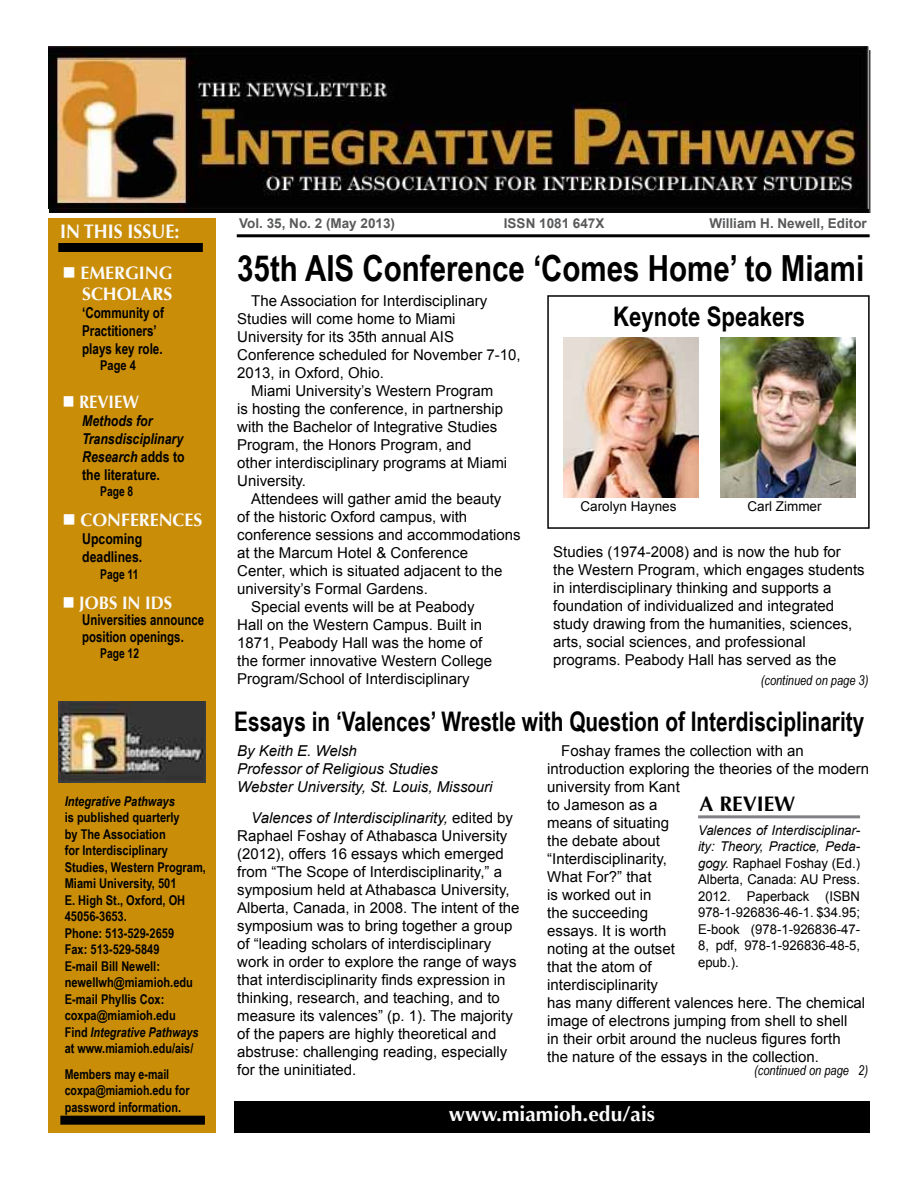
<style>
.page{position:relative;width:918px;height:1188px;background:#fff}
.page>*{position:absolute;margin:0;border:0;box-sizing:border-box;transform-origin:0 0}
.t1{font:700 36px "Arial Narrow";color:#000}
.t2{font:700 27px "Arial Narrow";color:#000;scale:.94 1}
.t3{font:700 27px "Arial Narrow";color:#000}
.t4{font:700 21px "Optima";color:#fbfbfb}
.t5{font:700 21px "Optima";color:#000}
.t6{font:700 19.5px "Optima";color:#fbfbfb;scale:.92 1}
.t7{font:700 18px/21px "Optima";color:#fbfbfb;text-align:right}
.t8{font:700 18px "Optima";color:#fbfbfb;scale:.93 1}
.t9{font:700 18px "Optima";color:#fbfbfb;scale:.92 1}
.t10{font:15px/18px "Arial";color:#000}
.t11{font:italic 15px/18px "Arial";color:#000}
.t12{font:italic 700 15px/18px "Arial Narrow";color:#000}
.t13{font:700 15px/18px "Arial Narrow";color:#000;scale:.95 1}
.t14{font:700 15px/16.5px "Arial Narrow";color:#000;scale:.93 1}
.t15{font:700 15px/18px "Arial Narrow";color:#000}
.t16{font:700 13.5px/16.5px "Arial Narrow";color:#000}
.t17{font:13.5px/16.5px "Arial";color:#000;text-align:justify}
.t18{font:700 13.5px/16.5px "Arial Narrow";color:#000;scale:.96 1}
.t19{font:700 13.5px "Arial";color:#58595b}
.t20{font:italic 13.5px "Arial Narrow";color:#000}
.t21{font:italic 700 13.5px "Arial Narrow";color:#000}
.t22{font:700 13.5px "Arial Narrow";color:#000;scale:.93 1}
.s1{color:#fff}
.s2{font-style:normal}
.s3{font-style:italic}
</style>
<div class="page">
<hr style="left:237px;top:234px;width:633px;height:3px;background:#000">
<div style="left:234px;top:1102px;width:636px;height:31px;background:#000"></div>
<div style="left:48px;top:218px;width:167px;height:915px;background:#ca8d08"></div>
<div style="left:60px;top:1116px;width:145px;height:9px;background:#000"></div>
<div style="left:58px;top:243px;width:145px;height:9px;background:#000"></div>
<img style="left:50px;top:50px;width:820px;height:162px">
<img style="left:58px;top:701px;width:147px;height:81px">
<img style="left:48px;top:46px;width:821px;height:162px">
<hr style="left:698px;top:815px;width:162px;height:3px;background:#808285">
<img style="left:563px;top:337px;width:135px;height:160px">
<img style="left:720px;top:337px;width:135px;height:160px">
<div style="left:547px;top:295px;width:323px;height:234px;border:2px solid #000"></div>
<h3 class="t6" style="left:60px;top:220px;width:131px">IN THIS ISSUE:</h3>
<p class="t7" style="left:63px;top:262px;width:111px"><span class="s1">■</span> EMERGING<br>SCHOLARS</p>
<p class="t13" style="left:82px;top:303px;width:88px">‘Community of<br>Practitioners’ plays key role.</p>
<p class="t16" style="left:100px;top:357px;width:37px">Page 4</p>
<p class="t9" style="left:63px;top:391px;width:84px"><span class="s1">■</span> REVIEW</p>
<p class="t12" style="left:82px;top:411px;width:104px">Methods for<br>Transdisciplinary<br>Research <span class="s2">adds to the literature.</span></p>
<p class="t22" style="left:100px;top:483px;width:37px">Page 8</p>
<p class="t7" style="left:63px;top:510px;width:141px"><span class="s1">■</span> CONFERENCES</p>
<p class="t15" style="left:82px;top:530px;width:62px">Upcoming deadlines.</p>
<p class="t22" style="left:100px;top:566px;width:43px">Page 11</p>
<p class="t8" style="left:63px;top:592px;width:119px"><span class="s1">■</span> JOBS IN IDS</p>
<p class="t14" style="left:82px;top:611px;width:133px">Universities announce position openings.</p>
<p class="t22" style="left:100px;top:645px;width:43px">Page 12</p>
<p class="t21" style="left:65px;top:793px;width:112px">Integrative Pathways</p>
<p class="t16" style="left:65px;top:809px;width:143px">is published quarterly<br>by The Association<br>for Interdisciplinary<br>Studies, Western Program,<br>Miami University, 501<br>E. High St., Oxford, OH<br>45056-3653.<br>Phone: 513-529-2659<br>Fax: 513-529-5849<br>E-mail Bill Newell: newellwh@miamioh.edu<br>E-mail Phyllis Cox: coxpa@miamioh.edu<br>Find <span class="s3">Integrative Pathways </span>at www.miamioh.edu/ais/</p>
<p class="t18" style="left:65px;top:1066px;width:132px">Members may e-mail coxpa@miamioh.edu for password information.</p>
<p class="t19" style="left:239px;top:214px;width:157px">Vol. 35, No. 2 (May 2013)</p>
<p class="t19" style="left:504px;top:214px;width:102px">ISSN 1081 647X</p>
<p class="t19" style="left:710px;top:214px;width:159px">William H. Newell, Editor</p>
<h1 class="t1" style="left:237px;top:248px;width:629px">35th AIS Conference ‘Comes Home’ to Miami</h1>
<p class="t10" style="left:251px;top:292px;width:237px">The Association for Interdisciplinary</p>
<p class="t10" style="left:237px;top:310px;width:220px">Studies will come home to Miami</p>
<p class="t10" style="left:237px;top:328px;width:218px">University for its 35th annual AIS</p>
<p class="t10" style="left:237px;top:346px;width:285px">Conference scheduled for November 7-10,</p>
<p class="t10" style="left:237px;top:364px;width:148px">2013, in Oxford, Ohio.</p>
<p class="t10" style="left:251px;top:382px;width:243px">Miami University’s Western Program</p>
<p class="t10" style="left:237px;top:400px;width:267px">is hosting the conference, in partnership</p>
<p class="t10" style="left:237px;top:418px;width:262px">with the Bachelor of Integrative Studies</p>
<p class="t10" style="left:237px;top:436px;width:236px">Program, the Honors Program, and</p>
<p class="t10" style="left:237px;top:454px;width:272px">other interdisciplinary programs at Miami</p>
<p class="t10" style="left:237px;top:472px;width:70px">University.</p>
<p class="t10" style="left:251px;top:490px;width:252px">Attendees will gather amid the beauty</p>
<p class="t10" style="left:237px;top:508px;width:232px">of the historic Oxford campus, with</p>
<p class="t10" style="left:237px;top:526px;width:285px">conference sessions and accommodations</p>
<p class="t10" style="left:237px;top:544px;width:232px">at the Marcum Hotel &amp; Conference</p>
<p class="t10" style="left:237px;top:562px;width:267px">Center, which is situated adjacent to the</p>
<p class="t10" style="left:237px;top:580px;width:192px">university’s Formal Gardens.</p>
<p class="t10" style="left:251px;top:598px;width:225px">Special events will be at Peabody</p>
<p class="t10" style="left:237px;top:616px;width:246px">Hall on the Western Campus. Built in</p>
<p class="t10" style="left:237px;top:634px;width:247px">1871, Peabody Hall was the home of</p>
<p class="t10" style="left:237px;top:652px;width:256px">the former innovative Western College</p>
<p class="t10" style="left:237px;top:670px;width:234px">Program/School of Interdisciplinary</p>
<h2 class="t3" style="left:613px;top:301px;width:193px">Keynote Speakers</h2>
<p class="t17" style="left:580px;top:498px;width:98px">Carolyn Haynes</p>
<p class="t17" style="left:747px;top:498px;width:76px">Carl Zimmer</p>
<p class="t10" style="left:553px;top:543px;width:313px">Studies (1974-2008) and is now the hub for the Western Program, which engages students in interdisciplinary thinking and supports a foundation of individualized and integrated study drawing from the humanities, sciences, arts, social sciences, and professional programs. Peabody Hall has served as the</p>
<p class="t20" style="left:761px;top:673px;width:109px">(continued on page 3)</p>
<h2 class="t2" style="left:234px;top:706px;width:672px">Essays in ‘Valences’ Wrestle with Question of Interdisciplinarity</h2>
<p class="t10" style="left:547px;top:742px;width:323px;text-indent:14px">Foshay frames the collection with an introduction exploring the theories of the modern university from Kant<br>to Jameson as a<br>means of situating<br>the debate about<br>“Interdisciplinarity,<br>What For?” that<br>is worked out in<br>the succeeding<br>essays. It is worth<br>noting at the outset<br>that the atom of<br>interdisciplinarity<br>has many different valences here. The chemical image of electrons jumping from shell to shell<br>in their orbit around the nucleus figures forth<br>the nature of the essays in the collection.</p>
<p class="t11" style="left:237px;top:742px;width:257px">By Keith E. Welsh<br>Professor of Religious Studies<br>Webster University, St. Louis, Missouri</p>
<p class="t10" style="left:237px;top:809px;width:284px;text-indent:14px"><span class="s3">Valences of Interdisciplinarity,</span> edited by Raphael Foshay of Athabasca University (2012), offers 16 essays which emerged from “The Scope of Interdisciplinarity,” a symposium held at Athabasca University, Alberta, Canada, in 2008. The intent of the symposium was to bring together a group of “leading scholars of interdisciplinary work in order to explore the range of ways that interdisciplinarity finds expression in thinking, research, and teaching, and to measure its valences” (p. 1). The majority of the papers are highly theoretical and abstruse: challenging reading, especially for the uninitiated.</p>
<h3 class="t5" style="left:700px;top:792px;width:97px">A REVIEW</h3>
<p class="t17" style="left:698px;top:822px;width:164px"><span class="s3">Valences of Interdisciplinar&shy;ity: Theory, Practice, Peda&shy;gogy.</span> Raphael Foshay (Ed.)<br>Alberta, Canada: AU Press.<br>2012. Paperback (ISBN 978-1-926836-46-1. $34.95; E-book (978-1-926836-47- 8, pdf, 978-1-926836-48-5, epub.).</p>
<p class="t20" style="left:754px;top:1063px;width:115px">(continued on page 2)</p>
<h3 class="t4" style="left:449px;top:1102px;width:208px">www.miamioh.edu/ais</h3>
</div>
